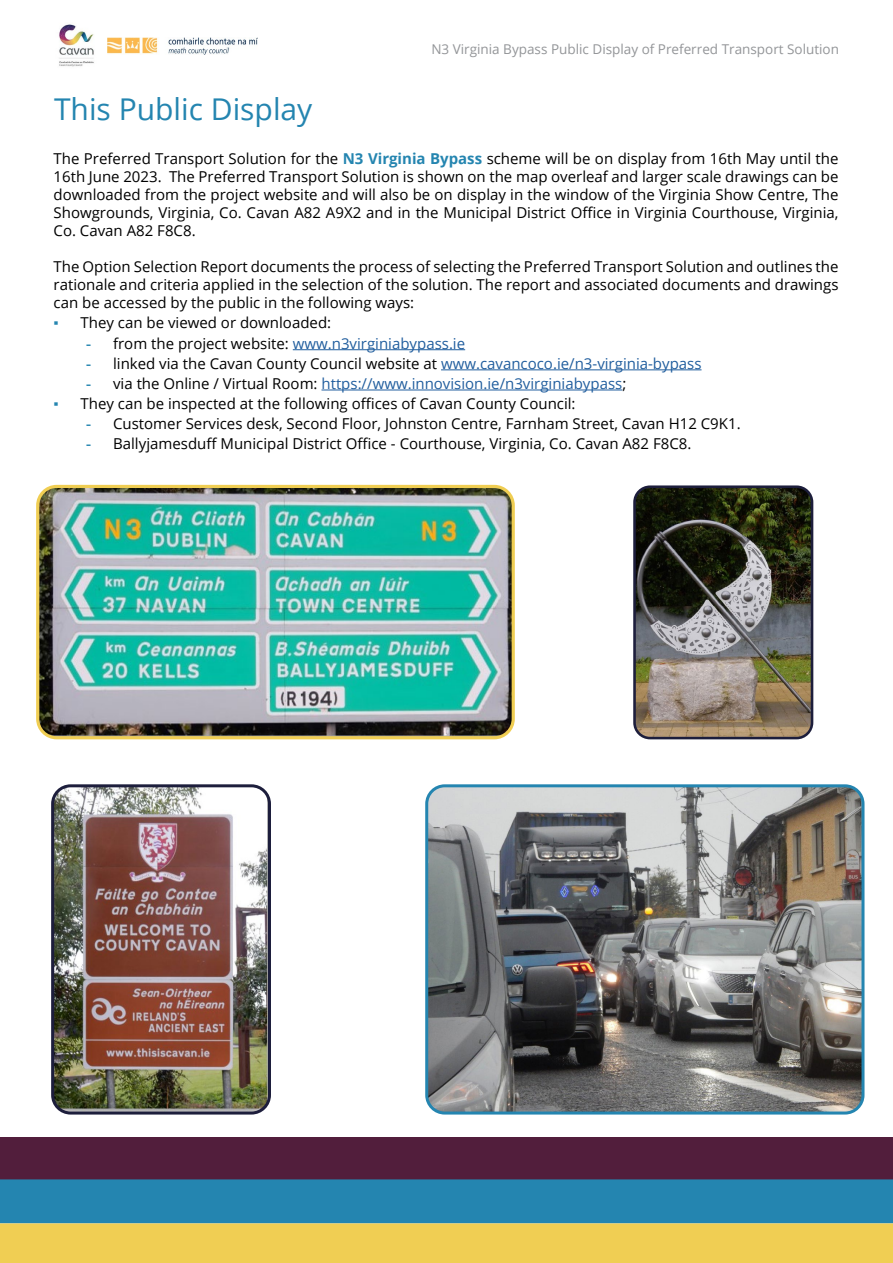
<style>
.page{position:relative;width:893px;height:1263px;background:#fff}
.page>*{position:absolute;margin:0;border:0;box-sizing:border-box;transform-origin:0 0}
.t1{font:30px "Open Sans";color:#2485b0}
.t2{font:15px/18px "Open Sans";color:#000;text-align:justify}
.t3{font:15px "Open Sans";color:#215e9e}
.t4{font:13.5px "Open Sans";color:#939598}
.s1{font-weight:700;color:#2485b0}
.s2{font-family:"Arial";color:#2485b0}
.s3{color:#000}
.s4{color:#215e9e}
</style>
<div class="page">
<img style="left:59px;top:24px;width:35px;height:43px">
<img style="left:107px;top:37px;width:150px;height:17px">
<hr style="left:293px;top:349px;width:172px;height:1px;background:#215e9e">
<hr style="left:441px;top:369px;width:260px;height:1px;background:#215e9e">
<hr style="left:321px;top:390px;width:301px;height:1px;background:#215e9e">
<img style="left:40px;top:489px;width:471px;height:249px">
<div style="left:36px;top:485px;width:479px;height:254px;border:3px solid #f0ce53;border-radius:19px"></div>
<img style="left:55px;top:788px;width:212px;height:325px">
<div style="left:51px;top:784px;width:220px;height:330px;border:3px solid #1d1e3c;border-radius:18px"></div>
<img style="left:429px;top:788px;width:434px;height:325px">
<div style="left:425px;top:784px;width:439px;height:330px;border:3px solid #2485b0;border-radius:18px"></div>
<div style="left:0;top:1137px;width:893px;height:42px;background:#521e3c"></div>
<svg style="left:0;top:1179px;width:893px;height:84px"></svg>
<img style="left:637px;top:489px;width:175px;height:249px">
<div style="left:633px;top:485px;width:180px;height:254px;border:3px solid #1d1e3c;border-radius:15px"></div>
<h1 class="t1" style="left:54px;top:88px;width:260px">This Public Display</h1>
<p class="t4" style="left:431px;top:39px;width:409px">N3 Virginia Bypass Public Display of Preferred Transport Solution</p>
<p class="t2" style="left:54px;top:149px;width:786px">The Preferred Transport Solution for the <span class="s1">N3 Virginia Bypass</span> scheme will be on display from 16th May until the 16th June 2023. The Preferred Transport Solution is shown on the map overleaf and larger scale drawings can be downloaded from the project website and will also be on display in the window of the Virginia Show Centre, The Showgrounds, Virginia, Co. Cavan A82 A9X2 and in the Municipal District Office in Virginia Courthouse, Virginia, Co. Cavan A82 F8C8.</p>
<p class="t2" style="left:54px;top:257px;width:786px">The Option Selection Report documents the process of selecting the Preferred Transport Solution and outlines the rationale and criteria applied in the selection of the solution. The report and associated documents and drawings can be accessed by the public in the following ways:</p>
<p class="t2" style="left:54px;top:314px;width:279px"><span class="s2">▪</span> They can be viewed or downloaded:</p>
<p class="t3" style="left:86px;top:333px;width:381px"><span class="s2">-</span> <span class="s3">from the project website:</span> www.n3virginiabypass.ie</p>
<p class="t2" style="left:86px;top:354px;width:617px"><span class="s2">-</span> linked via the Cavan County Council website at <span class="s4">www.cavancoco.ie/n3-virginia-bypass</span></p>
<p class="t3" style="left:86px;top:373px;width:542px"><span class="s2">-</span> <span class="s3">via the Online / Virtual Room:</span> https://www.innovision.ie/n3virginiabypass<span class="s3">;</span></p>
<p class="t2" style="left:54px;top:394px;width:523px"><span class="s2">▪</span> They can be inspected at the following offices of Cavan County Council:</p>
<p class="t2" style="left:86px;top:414px;width:656px"><span class="s2">-</span> Customer Services desk, Second Floor, Johnston Centre, Farnham Street, Cavan H12 C9K1.</p>
<p class="t2" style="left:86px;top:434px;width:607px"><span class="s2">-</span> Ballyjamesduff Municipal District Office - Courthouse, Virginia, Co. Cavan A82 F8C8.</p>
</div>
